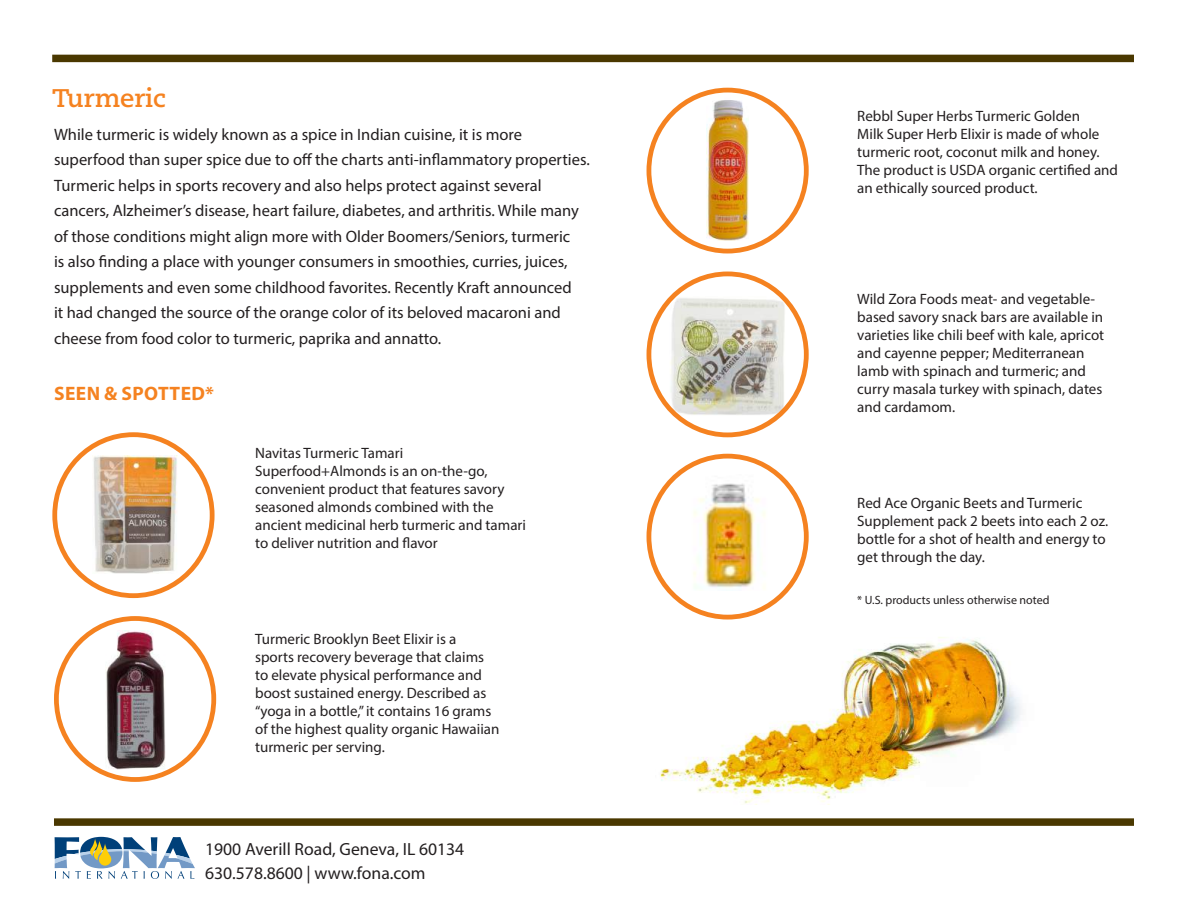
<style>
.page{position:relative;width:1188px;height:918px;background:#fff}
.page>*{position:absolute;margin:0;border:0;box-sizing:border-box;transform-origin:0 0}
.t1{font:700 25.5px "Caecilia LT Std";color:#f58220}
.t2{font:700 19.5px "Myriad Pro";letter-spacing:.02em;color:#f58220}
.t3{font:17.7px/24.3px "Myriad Pro";color:#231f20}
.t4{font:16.5px/25.5px "Myriad Pro";color:#231f20}
.t5{font:15px/18px "Myriad Pro";color:#231f20}
.t6{font:12px "Myriad Pro";color:#231f20}
</style>
<div class="page">
<div style="left:54px;top:818px;width:1080px;height:8px;background:#4a3800"></div>
<svg style="left:55px;top:837px;width:140px;height:42px"></svg>
<img style="left:646px;top:475px;width:163px;height:115px">
<div style="left:52px;top:55px;width:1082px;height:7px;background:#4a3800"></div>
<img style="left:93px;top:456px;width:84px;height:118px">
<div style="left:52px;top:432px;width:163px;height:166px;border:5px solid #f58220;border-radius:50%"></div>
<img style="left:106px;top:631px;width:60px;height:138px">
<div style="left:54px;top:616px;width:162px;height:166px;border:5px solid #f58220;border-radius:50%"></div>
<img style="left:706px;top:94px;width:42px;height:147px">
<div style="left:647px;top:88px;width:162px;height:165px;border:5px solid #f58220;border-radius:50%"></div>
<img style="left:670px;top:296px;width:115px;height:120px">
<div style="left:647px;top:272px;width:162px;height:165px;border:5px solid #f58220;border-radius:50%"></div>
<div style="left:647px;top:454px;width:162px;height:166px;border:5px solid #f58220;border-radius:50%"></div>
<img style="left:660px;top:637px;width:361px;height:168px">
<h1 class="t1" style="left:52px;top:83px;width:115px">Turmeric</h1>
<p class="t4" style="left:54px;top:121px;width:537px">While turmeric is widely known as a spice in Indian cuisine, it is more superfood than super spice due to off the charts anti-inflammatory properties.<br>Turmeric helps in sports recovery and also helps protect against several cancers, Alzheimer’s disease, heart failure, diabetes, and arthritis. While many of those conditions might align more with Older Boomers/Seniors, turmeric<br>is also finding a place with younger consumers in smoothies, curries, juices, supplements and even some childhood favorites. Recently Kraft announced<br>it had changed the source of the orange color of its beloved macaroni and cheese from food color to turmeric, paprika and annatto.</p>
<h2 class="t2" style="left:54px;top:381px;width:161px">SEEN &amp; SPOTTED*</h2>
<p class="t5" style="left:255px;top:444px;width:272px">Navitas Turmeric Tamari Superfood+Almonds is an on-the-go, convenient product that features savory seasoned almonds combined with the ancient medicinal herb turmeric and tamari to deliver nutrition and flavor</p>
<p class="t5" style="left:255px;top:630px;width:246px">Turmeric Brooklyn Beet Elixir is a<br>sports recovery beverage that claims to elevate physical performance and boost sustained energy. Described as “yoga in a bottle,” it contains 16 grams of the highest quality organic Hawaiian turmeric per serving.</p>
<p class="t3" style="left:205px;top:836px;width:261px">1900 Averill Road, Geneva, IL 60134<br>630.578.8600 | www.fona.com</p>
<p class="t5" style="left:857px;top:106px;width:262px">Rebbl Super Herbs Turmeric Golden<br>Milk Super Herb Elixir is made of whole turmeric root, coconut milk and honey.<br>The product is USDA organic certified and an ethically sourced product.</p>
<p class="t5" style="left:857px;top:290px;width:248px">Wild Zora Foods meat- and vegetable&shy;based savory snack bars are available in varieties like chili beef with kale, apricot and cayenne pepper; Mediterranean lamb with spinach and turmeric; and curry masala turkey with spinach, dates and cardamom.</p>
<p class="t5" style="left:857px;top:494px;width:253px">Red Ace Organic Beets and Turmeric<br>Supplement pack 2 beets into each 2 oz. bottle for a shot of health and energy to get through the day.</p>
<p class="t6" style="left:857px;top:592px;width:194px">* U.S. products unless otherwise noted</p>
</div>
